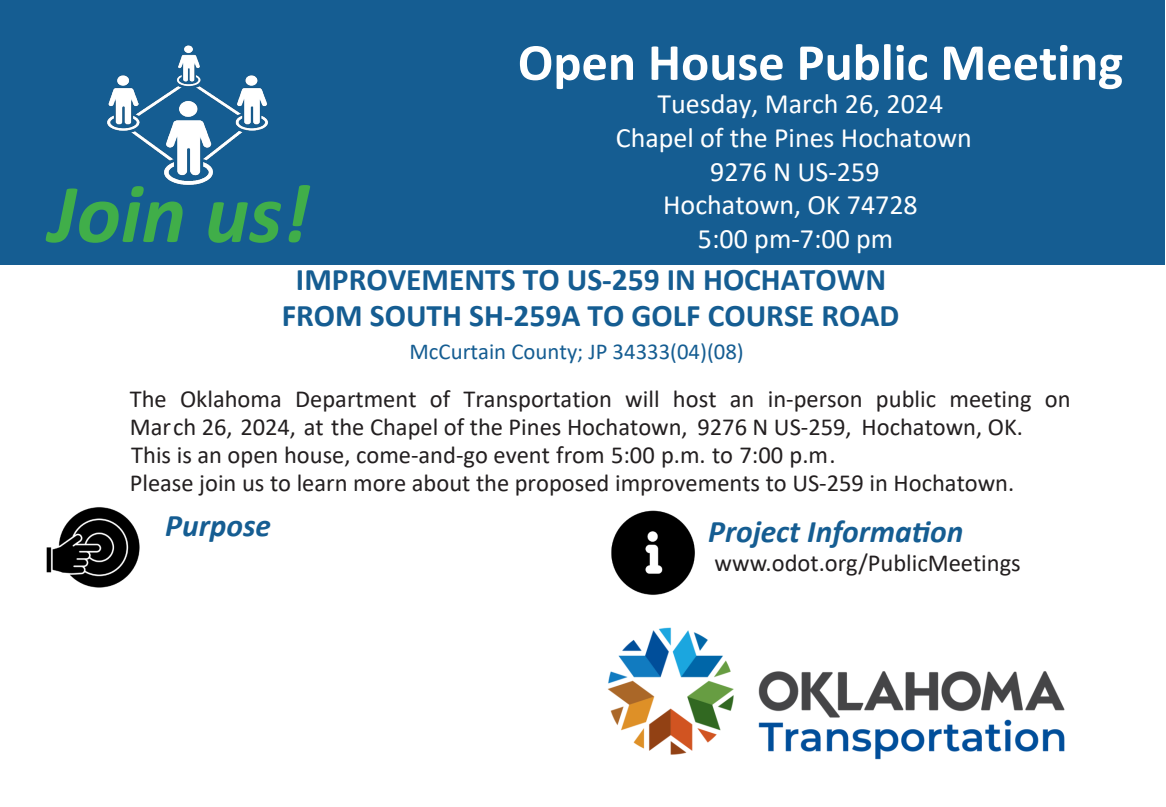
<style>
.page{position:relative;width:1166px;height:807px;background:#fff}
.page>*{position:absolute;margin:0;border:0;box-sizing:border-box;transform-origin:0 0}
.t1{font:italic 700 84px "Calibri";color:#40ae49}
.t2{font:700 52.5px "Calibri";color:#fff}
.t3{font:700 31.5px/36.2px "Calibri";color:#155d92;text-align:center}
.t4{font:italic 700 31.5px "Calibri";color:#155d92}
.t5{font:italic 700 31.5px "Calibri";color:#155d92}
.t6{font:28px/33.6px "Calibri";color:#fff;text-align:center}
.t7{font:24.5px/28px "Calibri";color:#231f20}
.t8{font:22.75px "Calibri";color:#155d92}
</style>
<div class="page">
<div style="left:0;top:1px;width:1164px;height:264px;background:#155d92"></div>
<img style="left:46px;top:507px;width:94px;height:81px">
<img style="left:611px;top:510px;width:84px;height:85px">
<img style="left:608px;top:627px;width:457px;height:133px">
<img style="left:107px;top:45px;width:162px;height:141px">
<h1 class="t1" style="left:49px;top:154px;width:262px">Join us!</h1>
<h2 class="t2" style="left:518px;top:25px;width:607px">Open House Public Meeting</h2>
<p class="t6" style="left:615px;top:87px;width:358px">Tuesday, March 26, 2024<br>Chapel of the Pines Hochatown<br>9276 N US-259<br>Hochatown, OK 74728<br>5:00 pm-7:00 pm</p>
<p class="t3" style="left:282px;top:261px;width:619px">IMPROVEMENTS TO US-259 IN HOCHATOWN<br>FROM SOUTH SH-259A TO GOLF COURSE ROAD</p>
<p class="t8" style="left:409px;top:336px;width:336px">McCurtain County; JP 34333(04)(08)</p>
<p class="t7" style="left:130px;top:384px;width:942px">The Oklahoma Department of Transportation will host an in-person public meeting on March 26, 2024, at the Chapel of the Pines Hochatown, 9276 N US-259, Hochatown, OK.<br>This is an open house, come-and-go event from 5:00 p.m. to 7:00 p.m.<br>Please join us to learn more about the proposed improvements to US-259 in Hochatown.</p>
<p class="t5" style="left:165px;top:503px;width:107px">Purpose</p>
<p class="t4" style="left:708px;top:509px;width:257px">Project Information</p>
<p class="t7" style="left:714px;top:548px;width:308px">www.odot.org/PublicMeetings</p>
</div>
